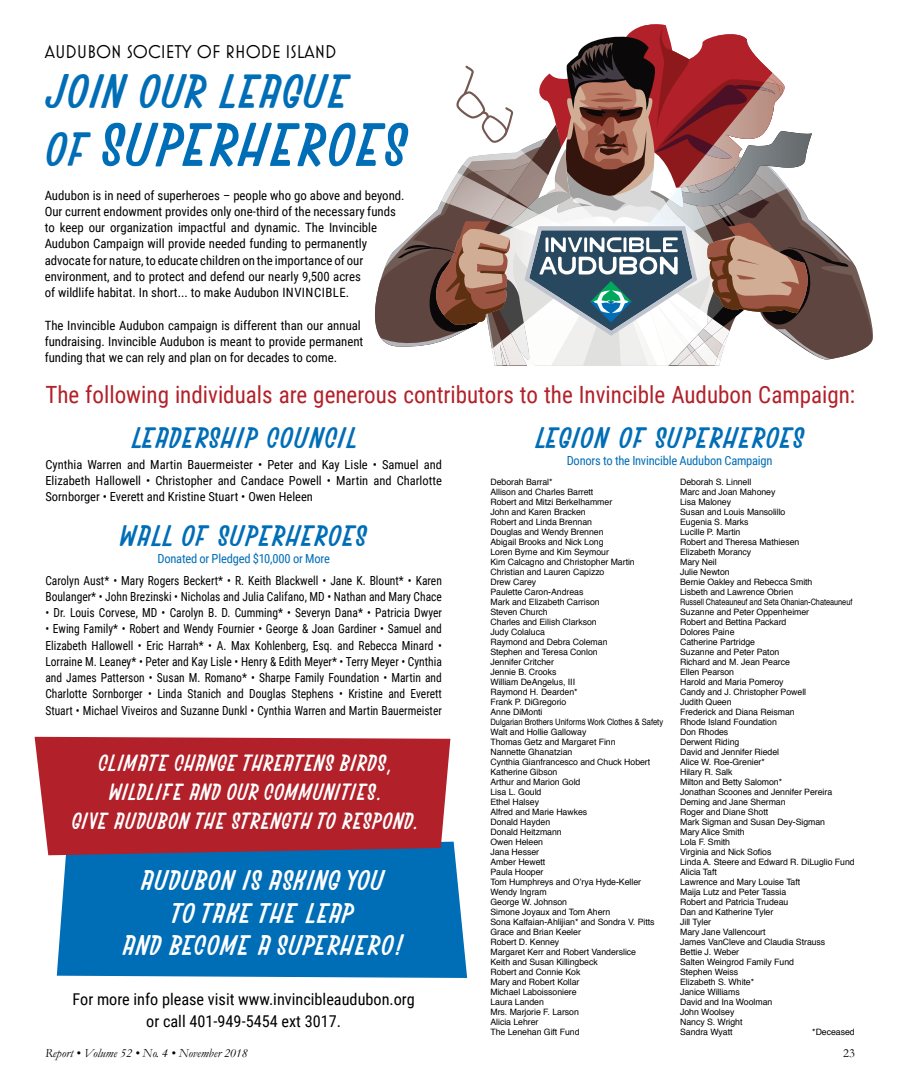
<style>
.page{position:relative;width:900px;height:1080px;background:#fff}
.page>*{position:absolute;margin:0;border:0;box-sizing:border-box;transform-origin:0 0}
.t1{font:62.5px "Amada";letter-spacing:-.04em;color:#006eb7}
.t2{font:48.75px "Amada";letter-spacing:-.05em;color:#006eb7}
.t3{font:30px "Amada";letter-spacing:-.04em;color:#006eb7}
.t4{font:28.75px/32.5px "Amada";letter-spacing:-.04em;color:#fff;text-align:center}
.t5{font:23.75px/28.8px "Amada";letter-spacing:-.04em;color:#fff;text-align:center}
.t6{font:23.75px "Roboto Condensed";color:#b22029}
.t7{font:18.75px "Mostra One";color:#000}
.t8{font:16.25px/22.5px "Roboto Condensed";color:#000;text-align:center}
.t9{font:12.75px/16.2px "Roboto Condensed";color:#000}
.t10{font:12.5px/16.2px "Roboto Condensed";color:#000;scale:.92 1}
.t11{font:12.5px/16.2px "Roboto Condensed";color:#000;text-align:justify}
.t12{font:12.5px "Roboto Condensed";letter-spacing:-.015em;color:#006eb7}
.t13{font:italic 12.5px "Garamond";color:#000}
.t14{font:12.5px "Garamond";color:#000}
.t15{font:8.75px/10px "Helvetica";letter-spacing:-.005em;color:#000}
.s1{font-size:48.75px}
</style>
<div class="page">
<div style="left:57px;top:842px;width:410px;height:136px;background:#006eb7"></div>
<div style="left:35px;top:737px;width:415px;height:118px;background:#b22029"></div>
<svg style="left:850px;top:258px;width:23px;height:97px"></svg>
<svg style="left:374px;top:24px;width:476px;height:342px"></svg>
<h3 class="t7" style="left:45px;top:42px;width:293px">AUDUBON SOCIETY OF RHODE ISLAND</h3>
<h2 class="t2" style="left:45px;top:63px;width:309px">JOIN OUR LEAGUE</h2>
<h1 class="t1" style="left:45px;top:108px;width:366px"><span class="s1">OF</span> SUPERHEROES</h1>
<p class="t9" style="left:45px;top:186px;width:361px">Audubon is in need of superheroes – people who go above and beyond.<br>Our current endowment provides only one-third of the necessary funds to keep our organization impactful and dynamic. The Invincible Audubon Campaign will provide needed funding to permanently advocate for nature, to educate children on the importance of our environment, and to protect and defend our nearly 9,500 acres<br>of wildlife habitat. In short... to make Audubon INVINCIBLE.</p>
<h3 class="t9" style="left:45px;top:316px;width:320px">The Invincible Audubon campaign is different than our annual fundraising. Invincible Audubon is meant to provide permanent funding that we can rely and plan on for decades to come.</h3>
<h3 class="t6" style="left:45px;top:378px;width:811px">The following individuals are generous contributors to the Invincible Audubon Campaign:</h3>
<h3 class="t3" style="left:534px;top:420px;width:273px">LEGION OF SUPERHEROES</h3>
<h3 class="t12" style="left:567px;top:452px;width:207px">Donors to the Invincible Audubon Campaign</h3>
<h3 class="t3" style="left:130px;top:420px;width:228px">LEADERSHIP COUNCIL</h3>
<h3 class="t11" style="left:45px;top:456px;width:398px">Cynthia Warren and Martin Bauermeister • Peter and Kay Lisle • Samuel and Elizabeth Hallowell • Christopher and Candace Powell • Martin and Charlotte Sornborger • Everett and Kristine Stuart • Owen Heleen</h3>
<p class="t15" style="left:490px;top:477px;width:174px">Deborah Barral*<br>Allison and Charles Barrett<br>Robert and Mitzi Berkelhammer<br>John and Karen Bracken<br>Robert and Linda Brennan<br>Douglas and Wendy Brennen<br>Abigail Brooks and Nick Long<br>Loren Byrne and Kim Seymour<br>Kim Calcagno and Christopher Martin<br>Christian and Lauren Capizzo<br>Drew Carey<br>Paulette Caron-Andreas<br>Mark and Elizabeth Carrison<br>Steven Church<br>Charles and Eilish Clarkson<br>Judy Colaluca<br>Raymond and Debra Coleman<br>Stephen and Teresa Conlon<br>Jennifer Critcher<br>Jennie B. Crooks<br>William DeAngelus, III<br>Raymond H. Dearden*<br>Frank P. DiGregorio<br>Anne DiMonti<br>Dulgarian Brothers Uniforms Work Clothes &amp; Safety<br>Walt and Hollie Galloway<br>Thomas Getz and Margaret Finn<br>Nannette Ghanatzian<br>Cynthia Gianfrancesco and Chuck Hobert<br>Katherine Gibson<br>Arthur and Marion Gold<br>Lisa L. Gould<br>Ethel Halsey<br>Alfred and Marie Hawkes<br>Donald Hayden<br>Donald Heitzmann<br>Owen Heleen<br>Jana Hesser<br>Amber Hewett<br>Paula Hooper<br>Tom Humphreys and O’rya Hyde-Keller<br>Wendy Ingram<br>George W. Johnson<br>Simone Joyaux and Tom Ahern<br>Sona Kalfaian-Ahlijian* and Sondra V. Pitts<br>Grace and Brian Keeler<br>Robert D. Kenney<br>Margaret Kerr and Robert Vanderslice<br>Keith and Susan Killingbeck<br>Robert and Connie Kok<br>Mary and Robert Kollar<br>Michael Laboissoniere<br>Laura Landen<br>Mrs. Marjorie F. Larson<br>Alicia Lehrer<br>The Lenehan Gift Fund</p>
<p class="t15" style="left:680px;top:477px;width:176px">Deborah S. Linnell<br>Marc and Joan Mahoney<br>Lisa Maloney<br>Susan and Louis Mansolillo<br>Eugenia S. Marks<br>Lucille P. Martin<br>Robert and Theresa Mathiesen<br>Elizabeth Morancy<br>Mary Neil<br>Julie Newton<br>Bernie Oakley and Rebecca Smith<br>Lisbeth and Lawrence Obrien<br>Russell Chateauneuf and Seta Ohanian-Chateauneuf<br>Suzanne and Peter Oppenheimer<br>Robert and Bettina Packard<br>Dolores Paine<br>Catherine Partridge<br>Suzanne and Peter Paton<br>Richard and M. Jean Pearce<br>Ellen Pearson<br>Harold and Maria Pomeroy<br>Candy and J. Christopher Powell<br>Judith Queen<br>Frederick and Diana Reisman<br>Rhode Island Foundation<br>Don Rhodes<br>Derwent Riding<br>David and Jennifer Riedel<br>Alice W. Roe-Grenier*<br>Hilary R. Salk<br>Milton and Betty Salomon*<br>Jonathan Scoones and Jennifer Pereira<br>Deming and Jane Sherman<br>Roger and Diane Shott<br>Mark Sigman and Susan Dey-Sigman<br>Mary Alice Smith<br>Lola F. Smith<br>Virginia and Nick Sofios<br>Linda A. Steere and Edward R. DiLuglio Fund<br>Alicia Taft<br>Lawrence and Mary Louise Taft<br>Maija Lutz and Peter Tassia<br>Robert and Patricia Trudeau<br>Dan and Katherine Tyler<br>Jill Tyler<br>Mary Jane Vallencourt<br>James VanCleve and Claudia Strauss<br>Bettie J. Weber<br>Salten Weingrod Family Fund<br>Stephen Weiss<br>Elizabeth S. White*<br>Janice Williams<br>David and Ina Woolman<br>John Woolsey<br>Nancy S. Wright<br>Sandra Wyatt</p>
<h3 class="t3" style="left:120px;top:518px;width:250px">WALL OF SUPERHEROES</h3>
<h3 class="t12" style="left:157px;top:550px;width:174px">Donated or Pledged $10,000 or More</h3>
<h3 class="t10" style="left:45px;top:572px;width:433px">Carolyn Aust* • Mary Rogers Beckert* • R. Keith Blackwell • Jane K. Blount* • Karen<br>Boulanger* • John Brezinski • Nicholas and Julia Califano, MD • Nathan and Mary Chace</h3>
<h3 class="t10" style="left:45px;top:604px;width:433px">• Dr. Louis Corvese, MD • Carolyn B. D. Cumming* • Severyn Dana* • Patricia Dwyer</h3>
<p class="t10" style="left:45px;top:620px;width:433px;text-align:justify">• Ewing Family* • Robert and Wendy Fournier • George &amp; Joan Gardiner • Samuel and Elizabeth Hallowell • Eric Harrah* • A. Max Kohlenberg, Esq. and Rebecca Minard • Lorraine M. Leaney* • Peter and Kay Lisle • Henry &amp; Edith Meyer* • Terry Meyer • Cynthia and James Patterson • Susan M. Romano* • Sharpe Family Foundation • Martin and Charlotte Sornborger • Linda Stanich and Douglas Stephens • Kristine and Everett Stuart • Michael Viveiros and Suzanne Dunkl • Cynthia Warren and Martin Bauermeister</p>
<h3 class="t5" style="left:72px;top:748px;width:346px">CLIMATE CHANGE THREATENS BIRDS,<br>WILDLIFE AND OUR COMMUNITIES.<br>GIVE AUDUBON THE STRENGTH TO RESPOND.</h3>
<h3 class="t4" style="left:122px;top:863px;width:284px">AUDUBON IS ASKING YOU<br>TO TAKE THE LEAP<br>AND BECOME A SUPERHERO!</h3>
<h3 class="t8" style="left:73px;top:987px;width:344px">For more info please visit www.invincibleaudubon.org or call 401-949-5454 ext 3017.</h3>
<p class="t15" style="left:812px;top:1027px;width:44px">*Deceased</p>
<h3 class="t13" style="left:45px;top:1046px;width:204px">Report • Volume 52 • No. 4 • November 2018</h3>
<h3 class="t14" style="left:843px;top:1046px;width:13px">23</h3>
</div>
